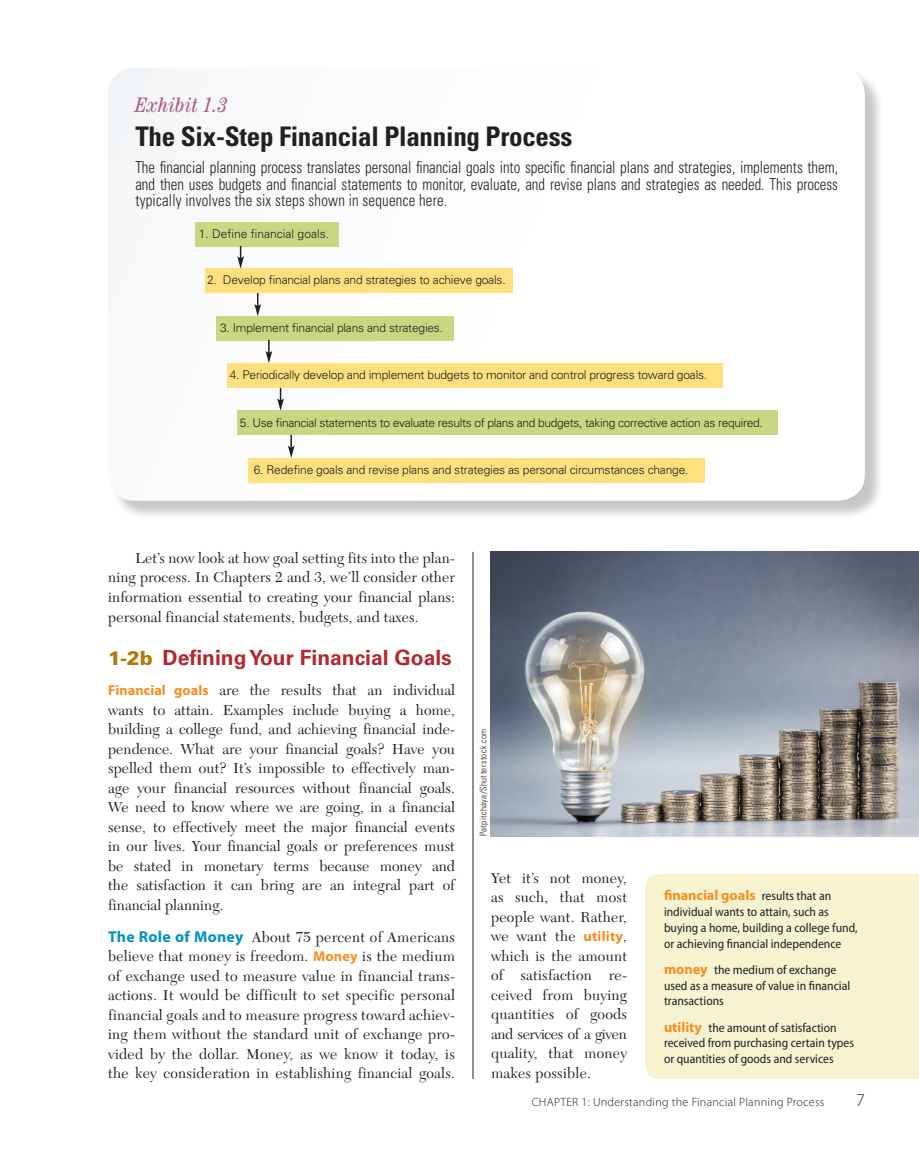
<style>
.page{position:relative;width:919px;height:1175px;background:#fff}
.page>*{position:absolute;margin:0;border:0;box-sizing:border-box;transform-origin:0 0}
.t1{font:700 condensed 27px "Univers LT Std";letter-spacing:-.01em;color:#231f20}
.t2{font:700 21px "Univers LT Std";color:#b3292f}
.t3{font:italic condensed 21px "Century Std";letter-spacing:.01em;color:#ab5f89}
.t4{font:300 18px "Myriad Pro";color:#231f20}
.t5{font:300 condensed 16.5px/16.5px "Univers LT Std";letter-spacing:.015em;color:#231f20;text-align:justify;scale:.9 1}
.t6{font:15px/19.5px "New Caledonia LT Std";letter-spacing:.01em;color:#231f20;text-align:justify}
.t7{font:700 14.25px "Myriad Pro";color:#f68e1e}
.t8{font:semi-condensed 12.75px/15.8px "Myriad Pro";color:#231f20}
.t9{font:300 12px "Univers LT Std";letter-spacing:-.015em;color:#231f20}
.t10{font:300 12px "Myriad Pro";letter-spacing:.025em;color:#231f20}
.t11{font:300 condensed 9px "Univers LT Std";letter-spacing:.04em;color:#231f20}
.s1{font-weight:900;font-size:19.5px;color:#b37a08}
.s2{font-family:"Myriad Pro";font-weight:700;font-size:14.25px;color:#f68e1e}
.s3{font-family:"Myriad Pro";font-weight:700;font-size:15.75px;color:#0092c8}
.s4{font-weight:400;font-stretch:semi-condensed;font-size:12.75px;color:#231f20}
.s5{font-weight:700;font-stretch:normal;font-size:14.25px;color:#f68e1e}
</style>
<div class="page">
<hr style="left:472px;top:552px;width:1px;height:526px;background:#231f20">
<div style="left:110px;top:70px;width:773px;height:449px;background:#231f20;opacity:.25"></div>
<svg style="left:108px;top:68px;width:756px;height:433px"></svg>
<div style="left:195px;top:222px;width:143px;height:24px;background:#c8d882"></div>
<div style="left:205px;top:269px;width:307px;height:24px;background:#ffe07f"></div>
<svg style="left:254px;top:293px;width:7px;height:23px"></svg>
<div style="left:216px;top:316px;width:237px;height:24px;background:#c8d882"></div>
<svg style="left:265px;top:340px;width:7px;height:23px"></svg>
<div style="left:227px;top:364px;width:495px;height:24px;background:#ffe07f"></div>
<svg style="left:277px;top:388px;width:7px;height:23px"></svg>
<div style="left:237px;top:411px;width:540px;height:24px;background:#c8d882"></div>
<svg style="left:288px;top:435px;width:6px;height:23px"></svg>
<div style="left:248px;top:458px;width:456px;height:24px;background:#ffe07f"></div>
<svg style="left:237px;top:246px;width:7px;height:23px"></svg>
<img style="left:490px;top:552px;width:428px;height:284px">
<div style="left:645px;top:874px;width:273px;height:204px;background:#f6f3d1"></div>
<h2 class="t3" style="left:135px;top:92px;width:93px">Exhibit 1.3</h2>
<h1 class="t1" style="left:135px;top:120px;width:438px">The Six-Step Financial Planning Process</h1>
<p class="t5" style="left:135px;top:159px;width:781px">The financial planning process translates personal financial goals into specific financial plans and strategies, implements them, and then uses budgets and financial statements to monitor, evaluate, and revise plans and strategies as needed. This process typically involves the six steps shown in sequence here.</p>
<p class="t9" style="left:199px;top:226px;width:132px">1. Define financial goals.</p>
<p class="t9" style="left:207px;top:273px;width:300px">2. Develop financial plans and strategies to achieve goals.</p>
<p class="t9" style="left:220px;top:321px;width:224px">3. Implement financial plans and strategies.</p>
<p class="t9" style="left:229px;top:368px;width:479px">4. Periodically develop and implement budgets to monitor and control progress toward goals.</p>
<p class="t9" style="left:240px;top:415px;width:524px">5. Use financial statements to evaluate results of plans and budgets, taking corrective action as required.</p>
<p class="t9" style="left:254px;top:462px;width:436px">6. Redefine goals and revise plans and strategies as personal circumstances change.</p>
<p class="t6" style="left:108px;top:548px;width:348px;text-indent:27px">Let’s now look at how goal setting fits into the plan&shy;ning process. In Chapters 2 and 3, we’ll consider other information essential to creating your financial plans: personal financial statements, budgets, and taxes.</p>
<h2 class="t2" style="left:108px;top:645px;width:345px"><span class="s1">1-2b</span> Defining Your Financial Goals</h2>
<p class="t6" style="left:108px;top:680px;width:348px"><span class="s2">Financial goals</span> are the results that an individual wants to attain. Examples include buying a home, building a college fund, and achieving financial inde&shy;pendence. What are your financial goals? Have you spelled them out? It’s impossible to effectively man&shy;age your financial resources without financial goals.<br>We need to know where we are going, in a financial sense, to effectively meet the major financial events in our lives. Your financial goals or preferences must be stated in monetary terms because money and the satisfaction it can bring are an integral part of financial planning.</p>
<p class="t6" style="left:108px;top:927px;width:348px"><span class="s3">The Role of Money</span> About 75 percent of Americans believe that money is freedom. <span class="s2">Money</span> is the medium of exchange used to measure value in financial trans&shy;actions. It would be difficult to set specific personal financial goals and to measure progress toward achiev&shy;ing them without the standard unit of exchange pro&shy;vided by the dollar. Money, as we know it today, is the key consideration in establishing financial goals.</p>
<p class="t11" style="left:477px;top:836px;width:109px;rotate:-90deg">Patpitchaya/Shutterstock.com</p>
<p class="t6" style="left:491px;top:868px;width:137px">Yet it’s not money, as such, that most people want. Rather, we want the <span class="s2">utility</span>, which is the amount of satisfaction re&shy;ceived from buying quantities of goods and services of a given quality, that money makes possible.</p>
<p class="t7" style="left:663px;top:886px;width:169px">financial goals <span class="s4">results that an</span></p>
<p class="t8" style="left:663px;top:904px;width:195px">individual wants to attain, such as buying a home, building a college fund, or achieving financial independence</p>
<p class="t8" style="left:663px;top:962px;width:188px"><span class="s5">money</span> the medium of exchange used as a measure of value in financial transactions</p>
<p class="t8" style="left:663px;top:1019px;width:191px"><span class="s5">utility</span> the amount of satisfaction received from purchasing certain types or quantities of goods and services</p>
<p class="t10" style="left:531px;top:1095px;width:294px">CHAPTER 1: Understanding the Financial Planning Process</p>
<p class="t4" style="left:855px;top:1090px;width:10px">7</p>
</div>
